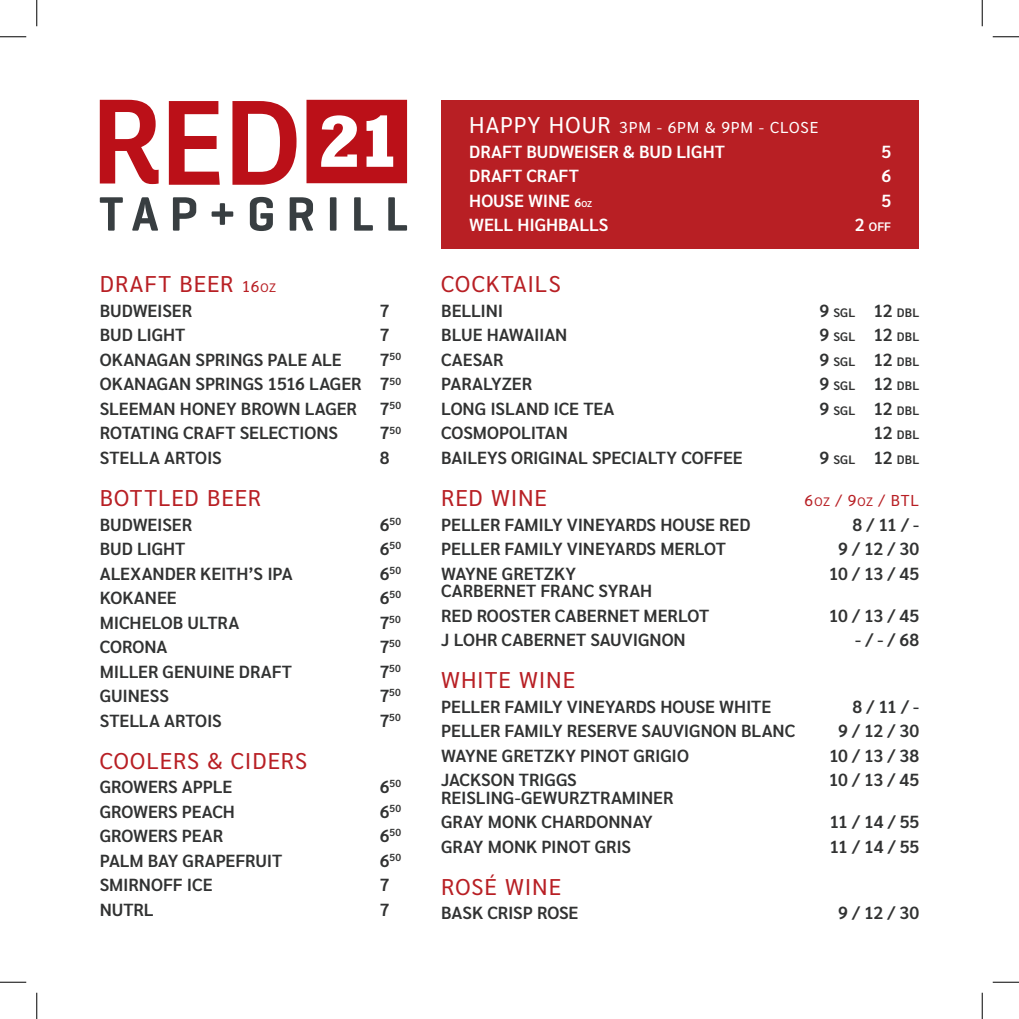
<style>
.page{position:relative;width:1019px;height:1019px;background:#fff}
.page>*{position:absolute;margin:0;border:0;box-sizing:border-box;transform-origin:0 0}
.t1{font:22.75px "Sarabun";letter-spacing:.04em;color:#b81f24}
.t2{font:600 17.5px/24.5px "Sarabun";letter-spacing:-.005em;color:#313232}
.t3{font:600 17.5px "Sarabun";letter-spacing:-.005em;color:#fff}
.t4{font:15.75px "Sarabun";letter-spacing:.05em;color:#fff}
.t5{font:15.75px "Sarabun";color:#b81f24}
.t6{font:600 12.25px "Sarabun";letter-spacing:.015em;color:#313232}
.t7{font:600 12.25px "Sarabun";color:#fff}
.t8{font:600 10.15px "Sarabun";letter-spacing:.02em;color:#313232}
.s1{font-size:15.75px}
.s2{font-size:12.25px}
.s3{font-size:17.5px}
.s4{font-size:22.75px}
.s5{font-size:8.58px}
</style>
<div class="page">
<svg style="left:100px;top:197px;width:23px;height:34px"></svg>
<svg style="left:132px;top:197px;width:26px;height:34px"></svg>
<svg style="left:173px;top:197px;width:23px;height:34px"></svg>
<svg style="left:212px;top:203px;width:21px;height:22px"></svg>
<svg style="left:250px;top:197px;width:23px;height:34px"></svg>
<svg style="left:290px;top:197px;width:23px;height:34px"></svg>
<div style="left:330px;top:197px;width:6px;height:34px;background:#383e41"></div>
<svg style="left:354px;top:197px;width:19px;height:34px"></svg>
<svg style="left:388px;top:197px;width:19px;height:34px"></svg>
<svg style="left:306px;top:100px;width:101px;height:83px"></svg>
<svg style="left:100px;top:100px;width:59px;height:84px"></svg>
<svg style="left:169px;top:101px;width:51px;height:84px"></svg>
<svg style="left:232px;top:101px;width:64px;height:84px"></svg>
<div style="left:441px;top:100px;width:478px;height:148px;background:#b81f24"></div>
<svg style="left:0;top:37px;width:26px;height:1px"></svg>
<svg style="left:992px;top:37px;width:26px;height:1px"></svg>
<svg style="left:0;top:982px;width:26px;height:1px"></svg>
<svg style="left:992px;top:982px;width:26px;height:1px"></svg>
<svg style="left:37px;top:0;width:1px;height:26px"></svg>
<svg style="left:37px;top:992px;width:1px;height:26px"></svg>
<svg style="left:982px;top:0;width:1px;height:26px"></svg>
<svg style="left:982px;top:992px;width:1px;height:26px"></svg>
<svg style="left:0;top:36px;width:26px;height:1px"></svg>
<svg style="left:992px;top:36px;width:26px;height:1px"></svg>
<svg style="left:0;top:981px;width:26px;height:1px"></svg>
<svg style="left:992px;top:981px;width:26px;height:1px"></svg>
<svg style="left:36px;top:0;width:1px;height:26px"></svg>
<svg style="left:36px;top:992px;width:1px;height:26px"></svg>
<svg style="left:981px;top:0;width:1px;height:26px"></svg>
<svg style="left:981px;top:992px;width:1px;height:26px"></svg>
<h1 class="t1" style="left:100px;top:271px;width:178px">DRAFT BEER <span class="s1">16</span><span class="s2">OZ</span></h1>
<p class="t2" style="left:100px;top:298px;width:94px">BUDWEISER</p>
<p class="t2" style="left:380px;top:298px;width:11px">7</p>
<p class="t2" style="left:100px;top:323px;width:87px">BUD LIGHT</p>
<p class="t2" style="left:380px;top:323px;width:11px">7</p>
<p class="t2" style="left:100px;top:347px;width:243px">OKANAGAN SPRINGS PALE ALE</p>
<p class="t8" style="left:380px;top:350px;width:23px"><span class="s3">7</span>50</p>
<p class="t2" style="left:100px;top:372px;width:303px">OKANAGAN SPRINGS 1516 LAGER 7<sup>50<br></sup>SLEEMAN HONEY BROWN LAGER</p>
<p class="t8" style="left:380px;top:399px;width:23px"><span class="s3">7</span>50</p>
<p class="t2" style="left:100px;top:421px;width:240px">ROTATING CRAFT SELECTIONS</p>
<p class="t8" style="left:380px;top:424px;width:23px"><span class="s3">7</span>50</p>
<p class="t2" style="left:100px;top:445px;width:123px">STELLA ARTOIS</p>
<p class="t2" style="left:380px;top:445px;width:11px">8</p>
<h1 class="t1" style="left:100px;top:485px;width:163px">BOTTLED BEER</h1>
<p class="t2" style="left:100px;top:512px;width:94px">BUDWEISER</p>
<p class="t8" style="left:380px;top:515px;width:23px"><span class="s3">6</span>50</p>
<p class="t2" style="left:100px;top:536px;width:87px">BUD LIGHT</p>
<p class="t8" style="left:380px;top:539px;width:23px"><span class="s3">6</span>50</p>
<p class="t2" style="left:100px;top:561px;width:194px">ALEXANDER KEITH’S IPA</p>
<p class="t8" style="left:380px;top:564px;width:23px"><span class="s3">6</span>50</p>
<p class="t2" style="left:100px;top:585px;width:78px">KOKANEE</p>
<p class="t8" style="left:380px;top:588px;width:23px"><span class="s3">6</span>50</p>
<p class="t2" style="left:100px;top:610px;width:141px">MICHELOB ULTRA</p>
<p class="t8" style="left:380px;top:613px;width:22px"><span class="s3">7</span>50</p>
<p class="t2" style="left:100px;top:634px;width:69px">CORONA</p>
<p class="t8" style="left:380px;top:637px;width:22px"><span class="s3">7</span>50</p>
<p class="t2" style="left:100px;top:659px;width:194px">MILLER GENUINE DRAFT</p>
<p class="t8" style="left:380px;top:662px;width:22px"><span class="s3">7</span>50</p>
<p class="t2" style="left:100px;top:683px;width:71px">GUINESS</p>
<p class="t8" style="left:380px;top:686px;width:22px"><span class="s3">7</span>50</p>
<p class="t2" style="left:100px;top:708px;width:123px">STELLA ARTOIS</p>
<p class="t8" style="left:380px;top:711px;width:22px"><span class="s3">7</span>50</p>
<h1 class="t1" style="left:100px;top:747px;width:209px">COOLERS &amp; CIDERS</h1>
<p class="t2" style="left:100px;top:774px;width:134px">GROWERS APPLE</p>
<p class="t8" style="left:380px;top:777px;width:23px"><span class="s3">6</span>50</p>
<p class="t2" style="left:100px;top:799px;width:137px">GROWERS PEACH</p>
<p class="t8" style="left:380px;top:802px;width:23px"><span class="s3">6</span>50</p>
<p class="t2" style="left:100px;top:823px;width:125px">GROWERS PEAR</p>
<p class="t8" style="left:380px;top:826px;width:23px"><span class="s3">6</span>50</p>
<p class="t2" style="left:100px;top:848px;width:184px">PALM BAY GRAPEFRUIT</p>
<p class="t8" style="left:380px;top:851px;width:23px"><span class="s3">6</span>50</p>
<p class="t2" style="left:100px;top:872px;width:114px">SMIRNOFF ICE</p>
<p class="t2" style="left:380px;top:872px;width:11px">7</p>
<p class="t2" style="left:100px;top:897px;width:55px">NUTRL</p>
<p class="t2" style="left:380px;top:897px;width:11px">7</p>
<p class="t4" style="left:469px;top:118px;width:350px"><span class="s4">HAPPY HOUR</span> 3PM - 6PM &amp; 9PM - CLOSE</p>
<p class="t3" style="left:469px;top:141px;width:257px">DRAFT BUDWEISER &amp; BUD LIGHT</p>
<p class="t3" style="left:881px;top:141px;width:11px">5</p>
<p class="t3" style="left:469px;top:166px;width:111px">DRAFT CRAFT</p>
<p class="t3" style="left:881px;top:166px;width:11px">6</p>
<p class="t3" style="left:469px;top:190px;width:124px">HOUSE WINE <span class="s2">6</span><span class="s5">oz</span></p>
<p class="t3" style="left:881px;top:190px;width:11px">5</p>
<p class="t3" style="left:469px;top:215px;width:141px">WELL HIGHBALLS</p>
<p class="t7" style="left:854px;top:220px;width:38px"><span class="s3">2</span> OFF</p>
<h1 class="t1" style="left:441px;top:271px;width:121px">COCKTAILS</h1>
<p class="t2" style="left:441px;top:298px;width:64px">BELLINI</p>
<p class="t6" style="left:819px;top:305px;width:101px"><span class="s3">9</span> SGL <span class="s3">12</span> DBL</p>
<p class="t2" style="left:441px;top:323px;width:128px">BLUE HAWAIIAN</p>
<p class="t6" style="left:819px;top:330px;width:101px"><span class="s3">9</span> SGL <span class="s3">12</span> DBL</p>
<p class="t2" style="left:441px;top:347px;width:64px">CAESAR</p>
<p class="t6" style="left:819px;top:354px;width:101px"><span class="s3">9</span> SGL <span class="s3">12</span> DBL</p>
<p class="t2" style="left:441px;top:372px;width:92px">PARALYZER</p>
<p class="t6" style="left:819px;top:379px;width:101px"><span class="s3">9</span> SGL <span class="s3">12</span> DBL</p>
<p class="t2" style="left:441px;top:396px;width:175px">LONG ISLAND ICE TEA</p>
<p class="t6" style="left:819px;top:403px;width:101px"><span class="s3">9</span> SGL <span class="s3">12</span> DBL</p>
<p class="t2" style="left:441px;top:421px;width:128px">COSMOPOLITAN</p>
<p class="t6" style="left:873px;top:428px;width:47px"><span class="s3">12</span> DBL</p>
<p class="t2" style="left:441px;top:445px;width:303px">BAILEYS ORIGINAL SPECIALTY COFFEE</p>
<p class="t6" style="left:819px;top:452px;width:101px"><span class="s3">9</span> SGL <span class="s3">12</span> DBL</p>
<h1 class="t1" style="left:441px;top:485px;width:107px">RED WINE</h1>
<p class="t5" style="left:804px;top:491px;width:116px">6<span class="s2">OZ</span> / 9<span class="s2">OZ</span> / BTL</p>
<p class="t2" style="left:441px;top:512px;width:311px">PELLER FAMILY VINEYARDS HOUSE RED</p>
<p class="t2" style="left:852px;top:512px;width:68px">8 / 11 / -</p>
<p class="t2" style="left:441px;top:536px;width:286px">PELLER FAMILY VINEYARDS MERLOT</p>
<p class="t2" style="left:838px;top:536px;width:82px">9 / 12 / 30</p>
<p class="t2" style="left:441px;top:561px;width:136px">WAYNE GRETZKY</p>
<p class="t2" style="left:829px;top:561px;width:92px">10 / 13 / 45</p>
<p class="t2" style="left:441px;top:578px;width:269px">CARBERNET FRANC SYRAH<br>RED ROOSTER CABERNET MERLOT</p>
<p class="t2" style="left:829px;top:603px;width:92px">10 / 13 / 45</p>
<p class="t2" style="left:441px;top:627px;width:246px">J LOHR CABERNET SAUVIGNON</p>
<p class="t2" style="left:855px;top:627px;width:65px">- / - / 68</p>
<h1 class="t1" style="left:441px;top:667px;width:136px">WHITE WINE</h1>
<p class="t2" style="left:441px;top:694px;width:331px">PELLER FAMILY VINEYARDS HOUSE WHITE</p>
<p class="t2" style="left:852px;top:694px;width:68px">8 / 11 / -</p>
<p class="t2" style="left:441px;top:718px;width:356px">PELLER FAMILY RESERVE SAUVIGNON BLANC</p>
<p class="t2" style="left:838px;top:718px;width:82px">9 / 12 / 30</p>
<p class="t2" style="left:441px;top:743px;width:249px">WAYNE GRETZKY PINOT GRIGIO</p>
<p class="t2" style="left:829px;top:743px;width:92px">10 / 13 / 38</p>
<p class="t2" style="left:441px;top:767px;width:137px">JACKSON TRIGGS</p>
<p class="t2" style="left:829px;top:767px;width:92px">10 / 13 / 45</p>
<p class="t2" style="left:441px;top:785px;width:234px">REISLING-GEWURZTRAMINER<br>GRAY MONK CHARDONNAY</p>
<p class="t2" style="left:829px;top:809px;width:91px">11 / 14 / 55</p>
<p class="t2" style="left:441px;top:834px;width:191px">GRAY MONK PINOT GRIS</p>
<p class="t2" style="left:829px;top:834px;width:91px">11 / 14 / 55</p>
<h1 class="t1" style="left:441px;top:873px;width:122px">ROSÉ WINE</h1>
<p class="t2" style="left:441px;top:900px;width:139px">BASK CRISP ROSE</p>
<p class="t2" style="left:838px;top:900px;width:82px">9 / 12 / 30</p>
</div>
